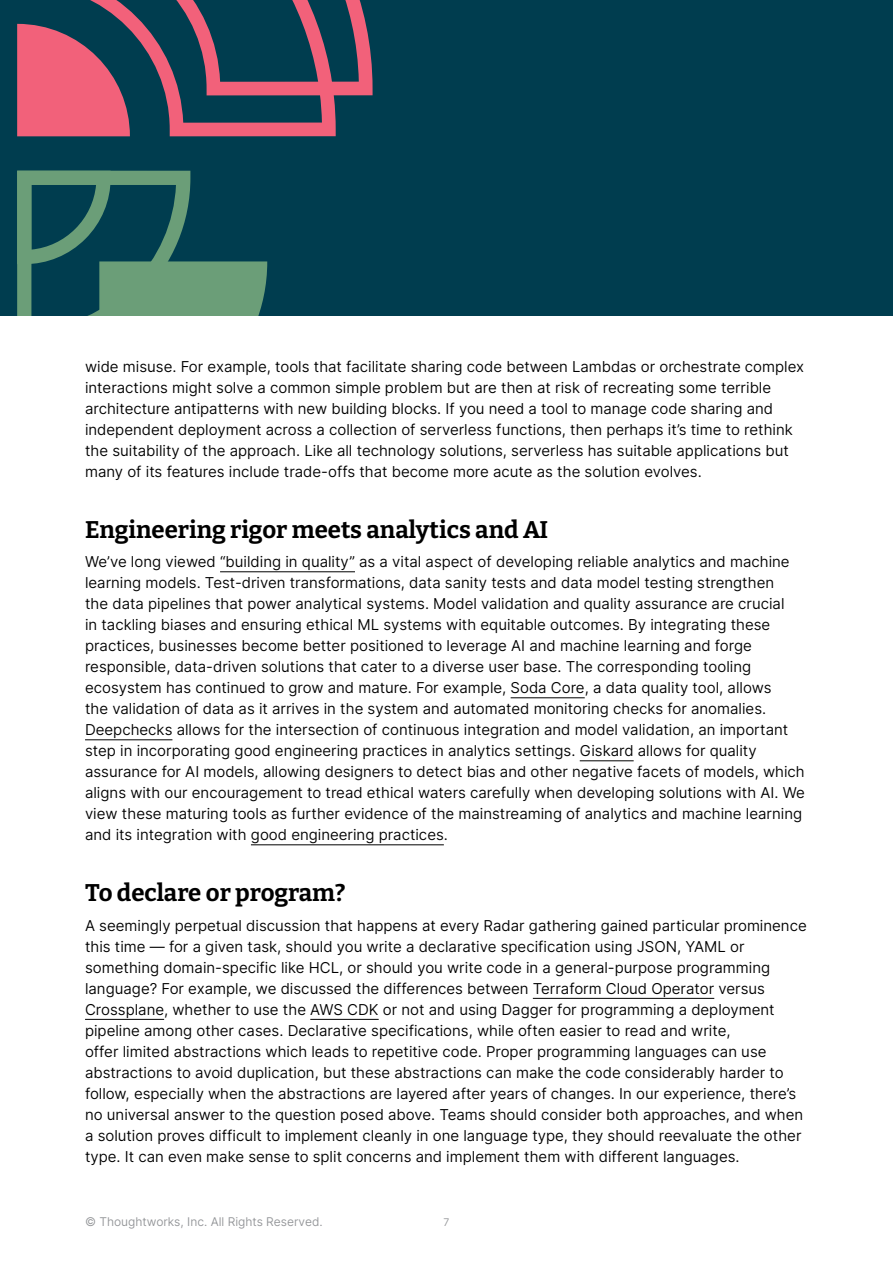
<style>
.page{position:relative;width:893px;height:1263px;background:#fff}
.page>*{position:absolute;margin:0;border:0;box-sizing:border-box;transform-origin:0 0}
.H3_TW{font:700 24px "Bitter";color:#000}
.Paragraph_TW{font:15px/21px "Inter V";color:#000}
.t1{font:12px "Inter V";color:#939598}
.t2{font:10.5px "Inter V";color:#939598}
</style>
<div class="page">
<hr style="left:220px;top:571px;width:135px;height:1px;background:#000">
<hr style="left:511px;top:697px;width:74px;height:1px;background:#000">
<hr style="left:85px;top:739px;width:87px;height:1px;background:#000">
<hr style="left:580px;top:760px;width:54px;height:1px;background:#000">
<hr style="left:251px;top:844px;width:193px;height:1px;background:#000">
<hr style="left:533px;top:998px;width:181px;height:1px;background:#000">
<hr style="left:85px;top:1019px;width:79px;height:1px;background:#000">
<hr style="left:310px;top:1019px;width:69px;height:1px;background:#000">
<div style="left:0;top:0;width:893px;height:316px;background:#003d4f"></div>
<svg style="left:17px;top:0;width:356px;height:136px"></svg>
<svg style="left:17px;top:171px;width:250px;height:145px"></svg>
<p class="Paragraph_TW" style="left:85px;top:355px;width:721px">wide misuse. For example, tools that facilitate sharing code between Lambdas or orchestrate complex interactions might solve a common simple problem but are then at risk of recreating some terrible architecture antipatterns with new building blocks. If you need a tool to manage code sharing and independent deployment across a collection of serverless functions, then perhaps it’s time to rethink the suitability of the approach. Like all technology solutions, serverless has suitable applications but many of its features include trade-offs that become more acute as the solution evolves.</p>
<h3 class="H3_TW" style="left:85px;top:514px;width:465px">Engineering rigor meets analytics and AI</h3>
<p class="Paragraph_TW" style="left:85px;top:551px;width:721px">We’ve long viewed “building in quality” as a vital aspect of developing reliable analytics and machine learning models. Test-driven transformations, data sanity tests and data model testing strengthen<br>the data pipelines that power analytical systems. Model validation and quality assurance are crucial<br>in tackling biases and ensuring ethical ML systems with equitable outcomes. By integrating these practices, businesses become better positioned to leverage AI and machine learning and forge responsible, data-driven solutions that cater to a diverse user base. The corresponding tooling ecosystem has continued to grow and mature. For example, Soda Core, a data quality tool, allows<br>the validation of data as it arrives in the system and automated monitoring checks for anomalies.<br>Deepchecks allows for the intersection of continuous integration and model validation, an important step in incorporating good engineering practices in analytics settings. Giskard allows for quality assurance for AI models, allowing designers to detect bias and other negative facets of models, which aligns with our encouragement to tread ethical waters carefully when developing solutions with AI. We view these maturing tools as further evidence of the mainstreaming of analytics and machine learning and its integration with good engineering practices.</p>
<h3 class="H3_TW" style="left:85px;top:878px;width:262px">To declare or program?</h3>
<p class="Paragraph_TW" style="left:85px;top:914px;width:723px">A seemingly perpetual discussion that happens at every Radar gathering gained particular prominence this time — for a given task, should you write a declarative specification using JSON, YAML or something domain-specific like HCL, or should you write code in a general-purpose programming language? For example, we discussed the differences between Terraform Cloud Operator versus Crossplane, whether to use the AWS CDK or not and using Dagger for programming a deployment pipeline among other cases. Declarative specifications, while often easier to read and write,<br>offer limited abstractions which leads to repetitive code. Proper programming languages can use abstractions to avoid duplication, but these abstractions can make the code considerably harder to follow, especially when the abstractions are layered after years of changes. In our experience, there’s no universal answer to the question posed above. Teams should consider both approaches, and when a solution proves difficult to implement cleanly in one language type, they should reevaluate the other type. It can even make sense to split concerns and implement them with different languages.</p>
<p class="t1" style="left:85px;top:1213px;width:239px">© Thoughtworks, Inc. All Rights Reserved.</p>
<p class="t2" style="left:443px;top:1214px;width:7px">7</p>
</div>
